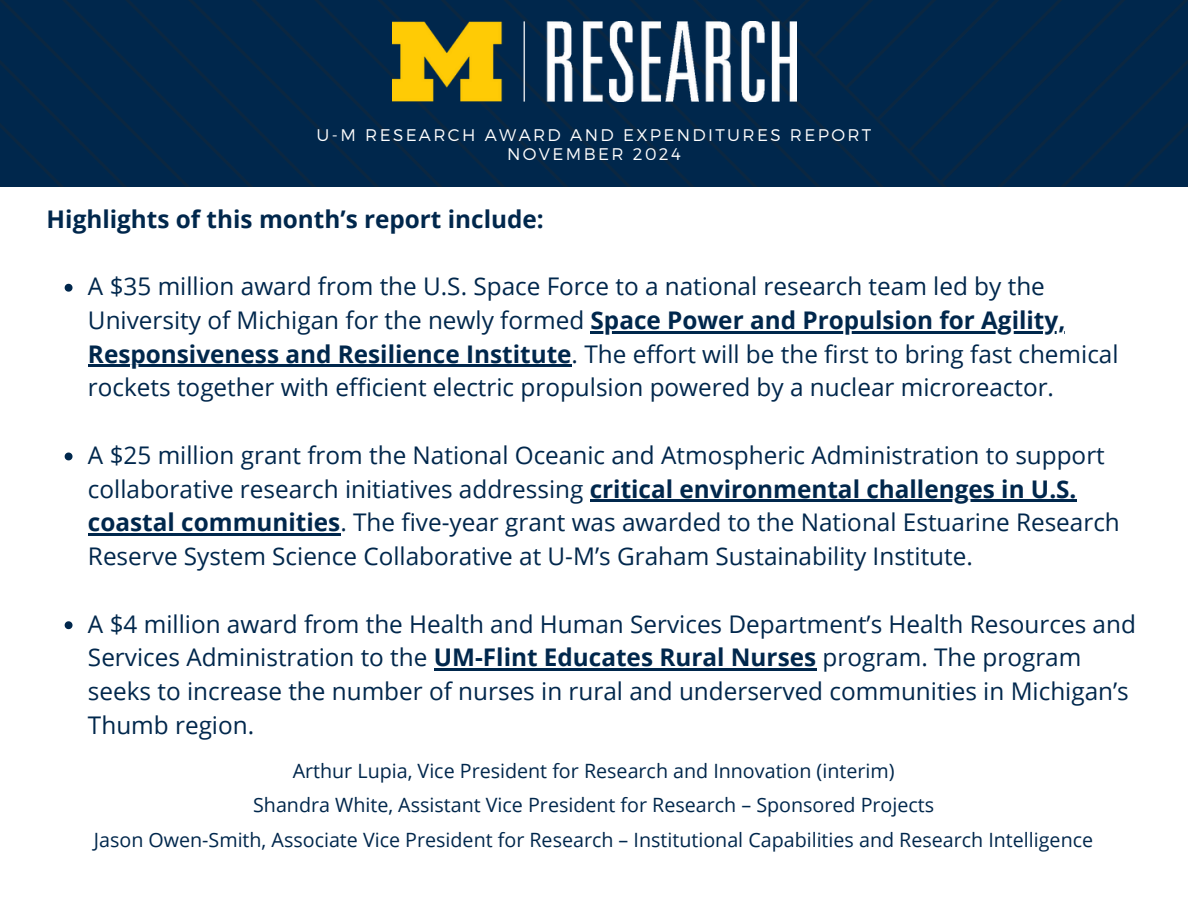
<style>
.page{position:relative;width:1188px;height:918px;background:#fff}
.page>*{position:absolute;margin:0;border:0;box-sizing:border-box;transform-origin:0 0}
.t1{font:24.3px/33.8px "Open Sans";color:#00274c}
.t2{font:700 24.3px "Open Sans";color:#00274c}
.t3{font:19.65px/34.5px "Open Sans";color:#00274c;text-align:center}
.t4{font:300 16.8px "Montserrat";letter-spacing:.14em;color:#fff}
.s1{font-weight:700}
</style>
<div class="page">
<div style="left:0;top:0;width:1188px;height:187px;background:#00274c"></div>
<img style="left:392px;top:22px;width:404px;height:79px">
<svg style="left:65px;top:284px;width:8px;height:8px"></svg>
<hr style="left:591px;top:331px;width:474px;height:2px;background:#00274c">
<hr style="left:88px;top:365px;width:484px;height:2px;background:#00274c">
<svg style="left:65px;top:453px;width:8px;height:7px"></svg>
<hr style="left:590px;top:500px;width:487px;height:2px;background:#00274c">
<hr style="left:88px;top:534px;width:252px;height:2px;background:#00274c">
<svg style="left:65px;top:621px;width:8px;height:8px"></svg>
<hr style="left:434px;top:669px;width:382px;height:2px;background:#00274c">
<p class="t4" style="left:317px;top:124px;width:556px">U-M RESEARCH AWARD AND EXPENDITURES REPORT</p>
<p class="t4" style="left:507px;top:143px;width:175px">NOVEMBER 2024</p>
<h1 class="t2" style="left:47px;top:202px;width:499px">Highlights of this month’s report include:</h1>
<p class="t1" style="left:88px;top:269px;width:979px">A $35 million award from the U.S. Space Force to a national research team led by the<br>University of Michigan for the newly formed <span class="s1">Space Power and Propulsion for Agility,</span></p>
<p class="t1" style="left:88px;top:336px;width:1032px"><span class="s1">Responsiveness and Resilience Institute</span>. The effort will be the first to bring fast chemical rockets together with efficient electric propulsion powered by a nuclear microreactor.</p>
<p class="t1" style="left:88px;top:437px;width:1018px">A $25 million grant from the National Oceanic and Atmospheric Administration to support collaborative research initiatives addressing <span class="s1">critical environmental challenges in U.S.</span></p>
<h3 class="t1" style="left:88px;top:505px;width:1033px"><span class="s1">coastal communities</span>. The five-year grant was awarded to the National Estuarine Research<br>Reserve System Science Collaborative at U-M’s Graham Sustainability Institute.</h3>
<h3 class="t1" style="left:88px;top:606px;width:1049px">A $4 million award from the Health and Human Services Department’s Health Resources and Services Administration to the <span class="s1">UM-Flint Educates Rural Nurses</span> program. The program seeks to increase the number of nurses in rural and underserved communities in Michigan’s Thumb region.</h3>
<p class="t3" style="left:94px;top:753px;width:1001px">Arthur Lupia, Vice President for Research and Innovation (interim)<br>Shandra White, Assistant Vice President for Research – Sponsored Projects<br>Jason Owen-Smith, Associate Vice President for Research – Institutional Capabilities and Research Intelligence</p>
</div>
